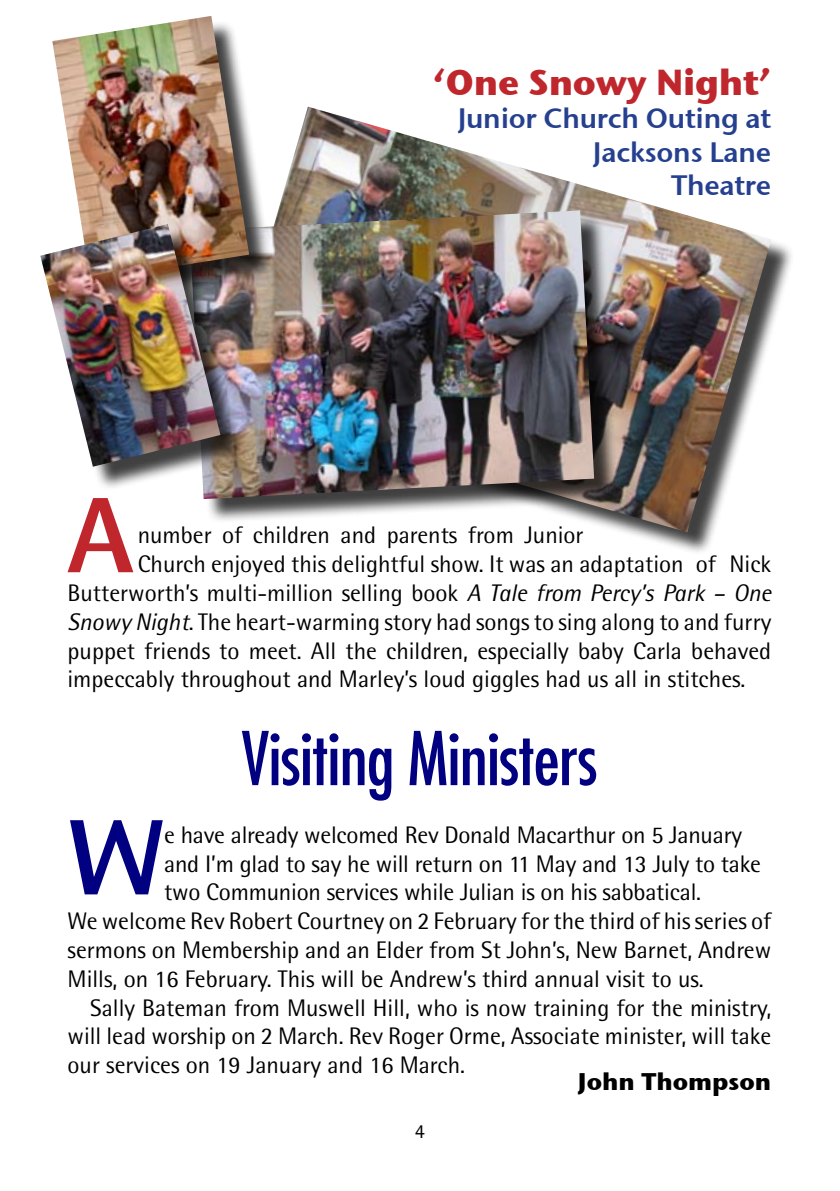
<style>
.page{position:relative;width:840px;height:1191px;background:#fff}
.page>*{position:absolute;margin:0;border:0;box-sizing:border-box;transform-origin:0 0}
.t1{font:800 107.4px "Rotis Semi Sans";color:#bf272d}
.t2{font:800 107.4px "Rotis Semi Sans";color:#000080}
.t3{font:condensed 72px "Futura";letter-spacing:-.01em;color:#000080}
.t4{font:700 36px "Stone Sans ITC";letter-spacing:-.01em;color:#bf272d}
.t5{font:28px/33.6px "Stone Sans Sem ITCTT Semi";letter-spacing:-.01em;color:#25408f;text-align:right}
.t6{font:24px "Rotis Semi Sans";color:#000}
.t7{font:700 24px "Stone Sans ITC";color:#000}
.t8{font:20px "Rotis Sans Serif";color:#000}
.s1{font-style:italic}
</style>
<div class="page">
<div style="left:227px;top:110px;width:576px;height:455px;background:#000;opacity:.75"></div>
<img style="left:283px;top:107px;width:487px;height:425px">
<div style="left:192px;top:213px;width:435px;height:320px;background:#000;opacity:.75"></div>
<img style="left:253px;top:210px;width:340px;height:289px">
<div style="left:55px;top:19px;width:228px;height:294px;background:#000;opacity:.75"></div>
<img style="left:52px;top:16px;width:197px;height:211px">
<div style="left:43px;top:227px;width:210px;height:274px;background:#000;opacity:.75"></div>
<img style="left:40px;top:224px;width:180px;height:243px">
<h3 class="t4" style="left:433px;top:50px;width:339px">‘One Snowy Night’</h3>
<p class="t5" style="left:457px;top:100px;width:315px">Junior Church Outing at<br>Jacksons Lane<br>Theatre</p>
<h1 class="t1" style="left:67px;top:467px;width:67px">A</h1>
<p class="t6" style="left:138px;top:521px;width:447px">number of children and parents from Junior</p>
<p class="t6" style="left:138px;top:550px;width:634px">Church enjoyed this delightful show. It was an adaptation of Nick</p>
<p class="t6" style="left:67px;top:579px;width:704px">Butterworth’s multi-million selling book <span class="s1">A Tale from Percy’s Park – One</span></p>
<p class="t6" style="left:67px;top:607px;width:705px"><span class="s1">Snowy Night</span>. The heart-warming story had songs to sing along to and furry</p>
<p class="t6" style="left:67px;top:636px;width:704px">puppet friends to meet. All the children, especially baby Carla behaved</p>
<p class="t6" style="left:67px;top:665px;width:679px">impeccably throughout and Marley’s loud giggles had us all in stitches.</p>
<h2 class="t3" style="left:241px;top:713px;width:357px">Visiting Ministers</h2>
<h1 class="t2" style="left:67px;top:789px;width:99px">W</h1>
<p class="t6" style="left:164px;top:820px;width:579px">e have already welcomed Rev Donald Macarthur on 5 January</p>
<p class="t6" style="left:164px;top:849px;width:598px">and I’m glad to say he will return on 11 May and 13 July to take</p>
<p class="t6" style="left:164px;top:878px;width:538px">two Communion services while Julian is on his sabbatical.</p>
<p class="t6" style="left:67px;top:907px;width:705px">We welcome Rev Robert Courtney on 2 February for the third of his series of</p>
<p class="t6" style="left:67px;top:935px;width:704px">sermons on Membership and an Elder from St John’s, New Barnet, Andrew</p>
<p class="t6" style="left:67px;top:964px;width:637px">Mills, on 16 February. This will be Andrew’s third annual visit to us.</p>
<p class="t6" style="left:90px;top:993px;width:682px">Sally Bateman from Muswell Hill, who is now training for the ministry,</p>
<p class="t6" style="left:67px;top:1022px;width:704px">will lead worship on 2 March. Rev Roger Orme, Associate minister, will take</p>
<p class="t6" style="left:67px;top:1051px;width:399px">our services on 19 January and 16 March.</p>
<p class="t7" style="left:577px;top:1060px;width:195px">John Thompson</p>
<p class="t8" style="left:414px;top:1119px;width:11px">4</p>
</div>
